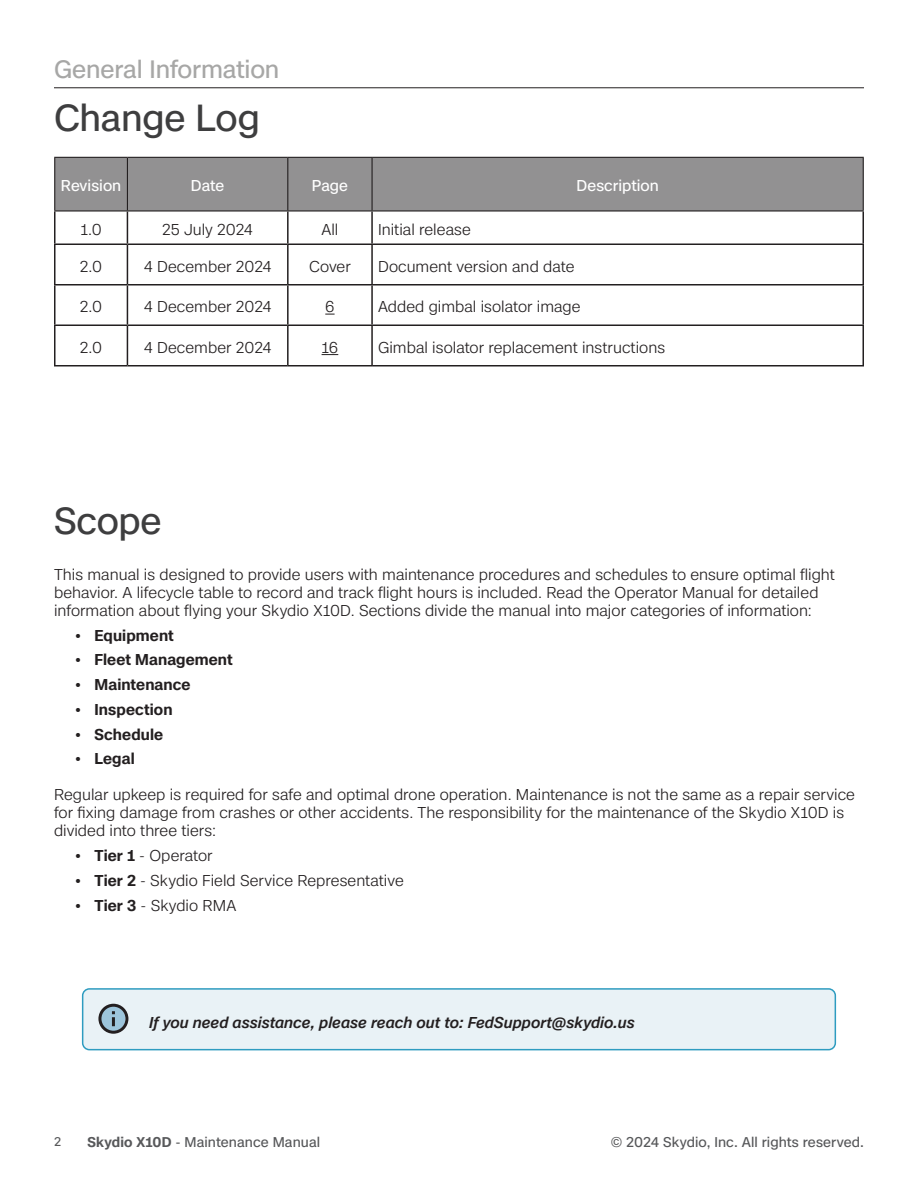
<style>
.page{position:relative;width:918px;height:1188px;background:#fff}
.page>*{position:absolute;margin:0;border:0;box-sizing:border-box;transform-origin:0 0}
.Heading_2{font:36px "Case";letter-spacing:-.01em;color:#3e3e3f}
.Section_Headings_Eyebrow{font:24px "Case";letter-spacing:-.005em;color:#a7a7a6}
.Body_copy-9{font:300 15px/18px "Case";letter-spacing:.005em;color:#231f20}
.t1{font:600 15px "Case";letter-spacing:.01em;color:#231f20}
.Body_copy{font:italic 500 15px "Case";letter-spacing:.005em;color:#231f20}
.t2{font:15px "Case";color:#fff}
.t3{font:13.5px "Case";letter-spacing:.005em;color:#57585a}
.t4{font:12px "Case";color:#57585a}
.s1{font-weight:400}
.s2{font-weight:600}
</style>
<div class="page">
<hr style="left:54px;top:87px;width:810px;height:1px;background:#231f20">
<div style="left:83px;top:989px;width:752px;height:61px;background:#e9f2f6;border-radius:7px"></div>
<div style="left:82px;top:988px;width:754px;height:62px;border:2px solid #2e9cc0;border-radius:7px"></div>
<svg style="left:98px;top:1004px;width:30px;height:30px"></svg>
<div style="left:55px;top:158px;width:808px;height:52px;background:#929192"></div>
<hr style="left:54px;top:212px;width:2px;height:32px;background:#231f20">
<hr style="left:127px;top:212px;width:1px;height:32px;background:#231f20">
<hr style="left:287px;top:212px;width:2px;height:32px;background:#231f20">
<hr style="left:371px;top:212px;width:2px;height:32px;background:#231f20">
<hr style="left:862px;top:212px;width:2px;height:32px;background:#231f20">
<hr style="left:54px;top:244px;width:73px;height:1px;background:#231f20">
<hr style="left:54px;top:245px;width:2px;height:39px;background:#231f20">
<hr style="left:127px;top:244px;width:161px;height:1px;background:#231f20">
<hr style="left:127px;top:245px;width:1px;height:39px;background:#231f20">
<hr style="left:288px;top:244px;width:84px;height:1px;background:#231f20">
<hr style="left:287px;top:245px;width:2px;height:39px;background:#231f20">
<hr style="left:372px;top:244px;width:492px;height:1px;background:#231f20">
<hr style="left:371px;top:245px;width:2px;height:39px;background:#231f20">
<hr style="left:862px;top:245px;width:2px;height:39px;background:#231f20">
<hr style="left:54px;top:284px;width:73px;height:2px;background:#231f20">
<hr style="left:54px;top:286px;width:2px;height:39px;background:#231f20">
<hr style="left:127px;top:284px;width:161px;height:2px;background:#231f20">
<hr style="left:127px;top:286px;width:1px;height:39px;background:#231f20">
<hr style="left:288px;top:284px;width:84px;height:2px;background:#231f20">
<hr style="left:287px;top:286px;width:2px;height:39px;background:#231f20">
<hr style="left:372px;top:284px;width:492px;height:2px;background:#231f20">
<hr style="left:371px;top:286px;width:2px;height:39px;background:#231f20">
<hr style="left:862px;top:286px;width:2px;height:39px;background:#231f20">
<hr style="left:54px;top:325px;width:73px;height:1px;background:#231f20">
<hr style="left:54px;top:326px;width:2px;height:39px;background:#231f20">
<hr style="left:127px;top:325px;width:161px;height:1px;background:#231f20">
<hr style="left:127px;top:326px;width:1px;height:39px;background:#231f20">
<hr style="left:288px;top:325px;width:84px;height:1px;background:#231f20">
<hr style="left:287px;top:326px;width:2px;height:39px;background:#231f20">
<hr style="left:372px;top:325px;width:492px;height:1px;background:#231f20">
<hr style="left:371px;top:326px;width:2px;height:39px;background:#231f20">
<hr style="left:862px;top:326px;width:2px;height:39px;background:#231f20">
<hr style="left:54px;top:365px;width:73px;height:2px;background:#231f20">
<hr style="left:127px;top:365px;width:161px;height:2px;background:#231f20">
<hr style="left:288px;top:365px;width:84px;height:2px;background:#231f20">
<hr style="left:372px;top:365px;width:492px;height:2px;background:#231f20">
<hr style="left:54px;top:157px;width:73px;height:1px;background:#231f20">
<hr style="left:54px;top:158px;width:1px;height:52px;background:#231f20">
<hr style="left:127px;top:157px;width:161px;height:1px;background:#231f20">
<hr style="left:127px;top:158px;width:1px;height:52px;background:#231f20">
<hr style="left:288px;top:157px;width:84px;height:1px;background:#231f20">
<hr style="left:287px;top:158px;width:1px;height:52px;background:#231f20">
<hr style="left:372px;top:157px;width:492px;height:1px;background:#231f20">
<hr style="left:371px;top:158px;width:2px;height:52px;background:#231f20">
<hr style="left:863px;top:158px;width:1px;height:52px;background:#231f20">
<hr style="left:54px;top:210px;width:73px;height:2px;background:#231f20">
<hr style="left:127px;top:210px;width:161px;height:2px;background:#231f20">
<hr style="left:288px;top:210px;width:84px;height:2px;background:#231f20">
<hr style="left:372px;top:210px;width:492px;height:2px;background:#231f20">
<svg style="left:322px;top:354px;width:16px;height:1px"></svg>
<p class="Section_Headings_Eyebrow" style="left:54px;top:52px;width:227px">General Information</p>
<p class="Heading_2" style="left:54px;top:90px;width:207px">Change Log</p>
<p class="t2" style="left:61px;top:175px;width:62px">Revision</p>
<p class="t2" style="left:191px;top:175px;width:35px">Date</p>
<p class="t2" style="left:312px;top:175px;width:38px">Page</p>
<p class="t2" style="left:576px;top:175px;width:84px">Description</p>
<p class="Body_copy-9" style="left:80px;top:220px;width:23px">1.0</p>
<p class="Body_copy-9" style="left:162px;top:220px;width:92px">25 July 2024</p>
<p class="Body_copy-9" style="left:321px;top:220px;width:19px">All</p>
<p class="Body_copy-9" style="left:378px;top:220px;width:94px">Initial release</p>
<p class="Body_copy-9" style="left:80px;top:257px;width:24px">2.0</p>
<p class="Body_copy-9" style="left:144px;top:257px;width:129px">4 December 2024</p>
<p class="Body_copy-9" style="left:309px;top:257px;width:43px">Cover</p>
<p class="Body_copy-9" style="left:378px;top:257px;width:198px">Document version and date</p>
<p class="Body_copy-9" style="left:80px;top:298px;width:24px">2.0</p>
<p class="Body_copy-9" style="left:144px;top:298px;width:129px">4 December 2024</p>
<p class="Body_copy-9" style="left:325px;top:298px;width:11px">6</p>
<p class="Body_copy-9" style="left:378px;top:298px;width:204px">Added gimbal isolator image</p>
<p class="Body_copy-9" style="left:80px;top:338px;width:24px">2.0</p>
<p class="Body_copy-9" style="left:144px;top:338px;width:129px">4 December 2024</p>
<p class="Body_copy-9" style="left:322px;top:338px;width:18px">16</p>
<p class="Body_copy-9" style="left:378px;top:338px;width:289px">Gimbal isolator replacement instructions</p>
<p class="Heading_2" style="left:54px;top:494px;width:109px">Scope</p>
<p class="Body_copy-9" style="left:54px;top:565px;width:782px">This manual is designed to provide users with maintenance procedures and schedules to ensure optimal flight behavior. A lifecycle table to record and track flight hours is included. Read the Operator Manual for detailed information about flying your Skydio X10D. Sections divide the manual into major categories of information:</p>
<p class="t1" style="left:74px;top:624px;width:101px"><span class="s1">•</span> Equipment</p>
<p class="t1" style="left:74px;top:648px;width:160px"><span class="s1">•</span> Fleet Management</p>
<p class="t1" style="left:74px;top:673px;width:118px"><span class="s1">•</span> Maintenance</p>
<p class="t1" style="left:74px;top:698px;width:100px"><span class="s1">•</span> Inspection</p>
<p class="t1" style="left:74px;top:723px;width:90px"><span class="s1">•</span> Schedule</p>
<p class="t1" style="left:74px;top:747px;width:62px"><span class="s1">•</span> Legal</p>
<p class="Body_copy-9" style="left:54px;top:785px;width:802px">Regular upkeep is required for safe and optimal drone operation. Maintenance is not the same as a repair service for fixing damage from crashes or other accidents. The responsibility for the maintenance of the Skydio X10D is divided into three tiers:</p>
<p class="Body_copy-9" style="left:74px;top:846px;width:140px"><span class="s1">•</span> <span class="s2">Tier 1</span> - Operator</p>
<p class="Body_copy-9" style="left:74px;top:871px;width:331px"><span class="s1">•</span> <span class="s2">Tier 2</span> - Skydio Field Service Representative</p>
<p class="Body_copy-9" style="left:74px;top:896px;width:164px"><span class="s1">•</span> <span class="s2">Tier 3</span> - Skydio RMA</p>
<p class="Body_copy" style="left:149px;top:1011px;width:487px">If you need assistance, please reach out to: FedSupport@skydio.us</p>
<p class="t4" style="left:54px;top:1132px;width:9px">2</p>
<p class="t3" style="left:87px;top:1132px;width:234px"><span class="s2">Skydio X10D</span> - Maintenance Manual</p>
<p class="t3" style="left:611px;top:1132px;width:255px">© 2024 Skydio, Inc. All rights reserved.</p>
</div>
